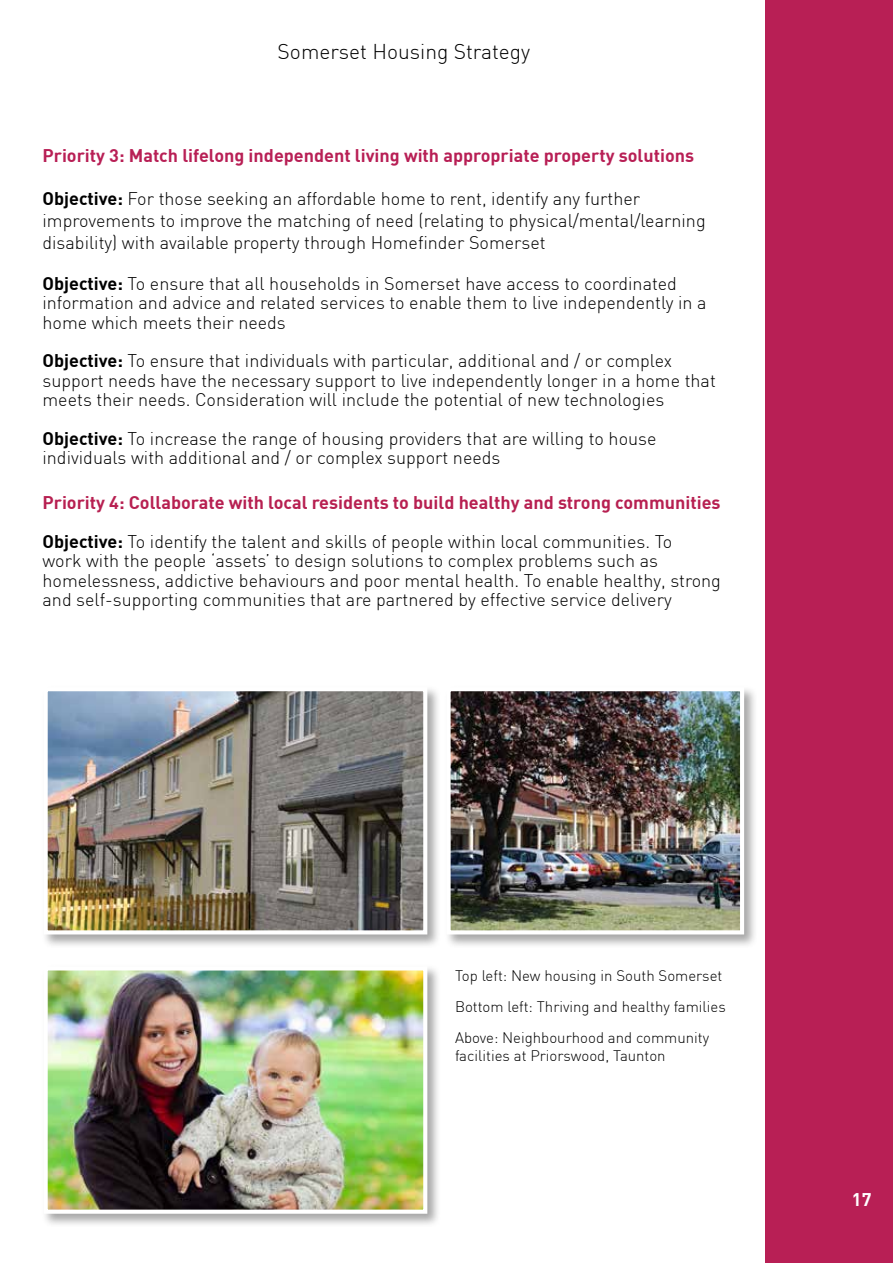
<style>
.page{position:relative;width:893px;height:1263px;background:#fff}
.page>*{position:absolute;margin:0;border:0;box-sizing:border-box;transform-origin:0 0}
.t1{font:300 21px "DIN";color:#000}
.t2{font:300 18px/19.4px "DIN";color:#000}
.t3{font:700 18px/38.8px "DIN";color:#b72051}
.t4{font:700 18px "DIN";color:#b81f55}
.t5{font:700 18px "DIN";color:#fff}
.t6{font:300 15px/30.8px "DIN";color:#000}
.s1{font-weight:700}
.s2{color:#000}
.s3{font-weight:300;color:#000}
</style>
<div class="page">
<div style="left:765px;top:0;width:128px;height:1263px;background:#b81f55"></div>
<div style="left:41px;top:685px;width:400px;height:263px;background:#000;opacity:.35"></div>
<img style="left:49px;top:692px;width:373px;height:237px">
<div style="left:44px;top:687px;width:383px;height:247px;border:4px solid #fff"></div>
<div style="left:41px;top:964px;width:400px;height:264px;background:#000;opacity:.35"></div>
<img style="left:49px;top:971px;width:373px;height:238px">
<div style="left:44px;top:966px;width:383px;height:248px;border:4px solid #fff"></div>
<div style="left:444px;top:685px;width:315px;height:263px;background:#000;opacity:.35"></div>
<img style="left:451px;top:692px;width:288px;height:237px">
<div style="left:446px;top:687px;width:298px;height:247px;border:4px solid #fff"></div>
<p class="t1" style="left:278px;top:38px;width:254px">Somerset Housing Strategy</p>
<p class="t4" style="left:43px;top:144px;width:653px">Priority 3: Match lifelong independent living with appropriate property solutions</p>
<p class="t2" style="left:43px;top:188px;width:665px;line-height:21.6px"><span class="s1">Objective:</span> For those seeking an affordable home to rent, identify any further improvements to improve the matching of need (relating to physical/mental/learning disability) with available property through Homefinder Somerset</p>
<p class="t2" style="left:43px;top:273px;width:666px"><span class="s1">Objective:</span> To ensure that all households in Somerset have access to coordinated information and advice and related services to enable them to live independently in a home which meets their needs</p>
<p class="t2" style="left:43px;top:351px;width:675px"><span class="s1">Objective:</span> To ensure that individuals with particular, additional and / or complex support needs have the necessary support to live independently longer in a home that meets their needs. Consideration will include the potential of new technologies</p>
<p class="t2" style="left:43px;top:429px;width:615px"><span class="s1">Objective:</span> To increase the range of housing providers that are willing to house individuals with additional and / or complex support needs</p>
<p class="t3" style="left:43px;top:482px;width:679px">Priority 4: Collaborate with local residents to build healthy and strong communities<br><span class="s2">Objective:</span> <span class="s3">To identify the talent and skills of people within local communities. To</span></p>
<p class="t2" style="left:43px;top:551px;width:680px">work with the people ‘assets’ to design solutions to complex problems such as homelessness, addictive behaviours and poor mental health. To enable healthy, strong and self-supporting communities that are partnered by effective service delivery</p>
<p class="t6" style="left:455px;top:960px;width:272px">Top left: New housing in South Somerset<br>Bottom left: Thriving and healthy families<br>Above: Neighbourhood and community</p>
<p class="t6" style="left:455px;top:1039px;width:212px">facilities at Priorswood, Taunton</p>
<p class="t5" style="left:852px;top:1188px;width:21px">17</p>
</div>
